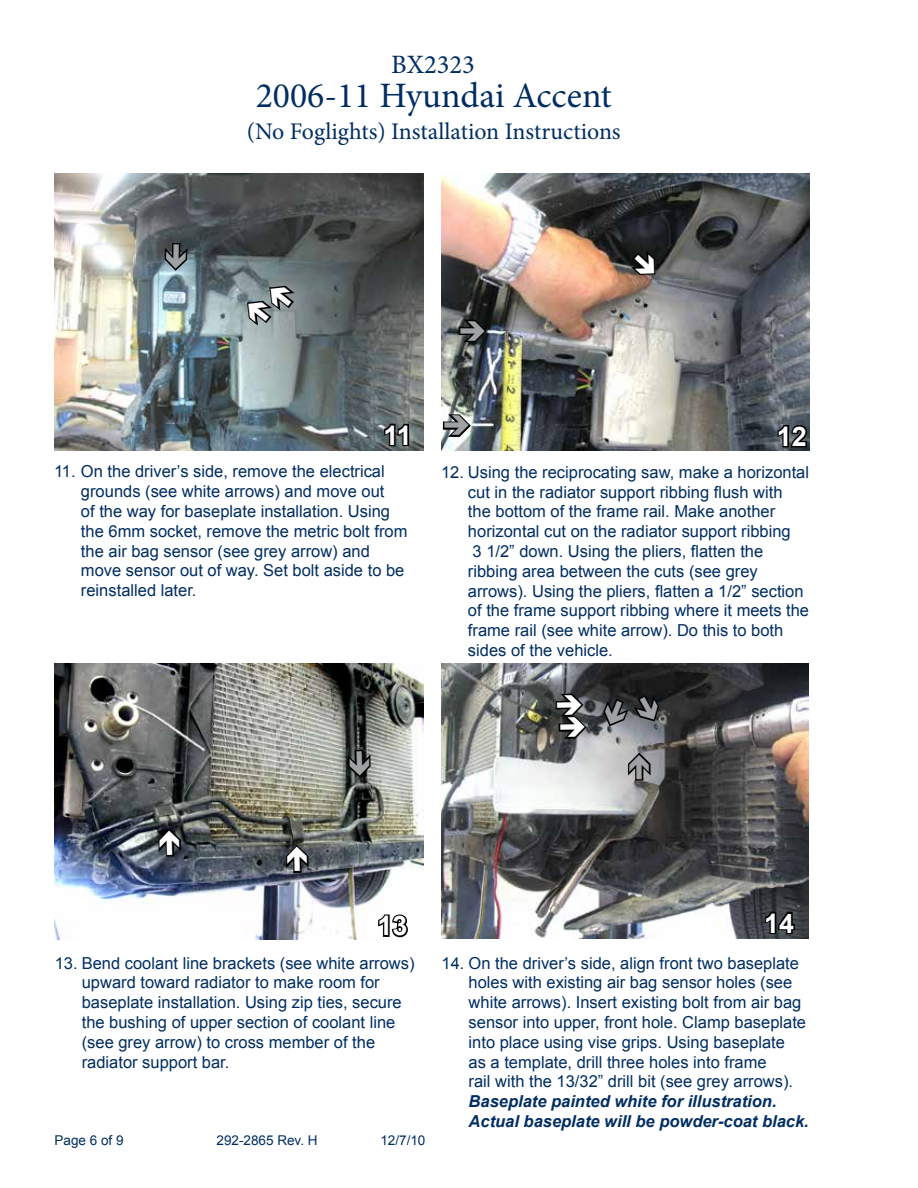
<style>
.page{position:relative;width:918px;height:1188px;background:#fff}
.page>*{position:absolute;margin:0;border:0;box-sizing:border-box;transform-origin:0 0}
.t1{font:35.7px "Minion Pro";color:#002d62}
.t2{font:700 27px "Arial";color:#fff}
.t3{font:26.55px "Minion Pro";color:#002d62}
.t4{font:23.85px "Minion Pro";color:#002d62}
.t5{font:16.5px/19.8px "Arial";color:#002d62}
.t6{font:italic 700 16.5px/19.8px "Arial";color:#002d62}
.t7{font:13.5px "Arial";color:#002d62}
</style>
<div class="page">
<img style="left:54px;top:173px;width:369px;height:277px">
<img style="left:441px;top:663px;width:367px;height:276px">
<img style="left:54px;top:663px;width:369px;height:277px">
<img style="left:441px;top:174px;width:369px;height:277px">
<svg style="left:377px;top:912px;width:33px;height:27px"></svg>
<svg style="left:763px;top:909px;width:34px;height:27px"></svg>
<svg style="left:383px;top:422px;width:28px;height:26px"></svg>
<svg style="left:776px;top:423px;width:33px;height:26px"></svg>
<svg style="left:627px;top:247px;width:31px;height:29px"></svg>
<svg style="left:245px;top:284px;width:53px;height:45px;background:#6c7678"></svg>
<svg style="left:162px;top:241px;width:28px;height:32px"></svg>
<svg style="left:457px;top:317px;width:32px;height:28px"></svg>
<svg style="left:441px;top:412px;width:32px;height:27px"></svg>
<svg style="left:156px;top:827px;width:27px;height:31px"></svg>
<svg style="left:283px;top:843px;width:28px;height:32px"></svg>
<svg style="left:346px;top:748px;width:27px;height:32px"></svg>
<svg style="left:554px;top:691px;width:35px;height:50px;background:#383a3b"></svg>
<svg style="left:625px;top:751px;width:28px;height:31px"></svg>
<svg style="left:602px;top:692px;width:60px;height:36px;background:#38393c"></svg>
<h3 class="t3" style="left:391px;top:47px;width:85px">BX2323</h3>
<h1 class="t1" style="left:256px;top:72px;width:358px">2006-11 Hyundai Accent</h1>
<h3 class="t4" style="left:247px;top:115px;width:375px">(No Foglights) Installation Instructions</h3>
<h2 class="t2" style="left:383px;top:417px;width:30px">11</h2>
<h2 class="t2" style="left:777px;top:419px;width:32px">12</h2>
<p class="t5" style="left:81px;top:462px;width:328px;text-indent:-27px">11. On the driver’s side, remove the electrical grounds (see white arrows) and move out<br>of the way for baseplate installation. Using the 6mm socket, remove the metric bolt from the air bag sensor (see grey arrow) and move sensor out of way. Set bolt aside to be reinstalled later.</p>
<p class="t5" style="left:468px;top:462px;width:343px;text-indent:-27px">12. Using the reciprocating saw, make a horizontal cut in the radiator support ribbing flush with the bottom of the frame rail. Make another horizontal cut on the radiator support ribbing<br>3 1/2” down. Using the pliers, flatten the ribbing area between the cuts (see grey arrows). Using the pliers, flatten a 1/2” section of the frame support ribbing where it meets the frame rail (see white arrow). Do this to both sides of the vehicle.</p>
<h2 class="t2" style="left:378px;top:908px;width:32px">13</h2>
<h2 class="t2" style="left:764px;top:905px;width:32px">14</h2>
<p class="t5" style="left:82px;top:953px;width:334px;text-indent:-27px">13. Bend coolant line brackets (see white arrows) upward toward radiator to make room for baseplate installation. Using zip ties, secure the bushing of upper section of coolant line (see grey arrow) to cross member of the radiator support bar.</p>
<p class="t7" style="left:55px;top:1131px;width:71px">Page 6 of 9</p>
<p class="t7" style="left:217px;top:1131px;width:103px">292-2865 Rev. H</p>
<p class="t7" style="left:380px;top:1131px;width:47px">12/7/10</p>
<p class="t5" style="left:469px;top:953px;width:339px;text-indent:-27px">14. On the driver’s side, align front two baseplate holes with existing air bag sensor holes (see white arrows). Insert existing bolt from air bag sensor into upper, front hole. Clamp baseplate into place using vise grips. Using baseplate as a template, drill three holes into frame<br>rail with the 13/32” drill bit (see grey arrows).</p>
<p class="t6" style="left:469px;top:1092px;width:342px">Baseplate painted white for illustration.<br>Actual baseplate will be powder-coat black.</p>
</div>
